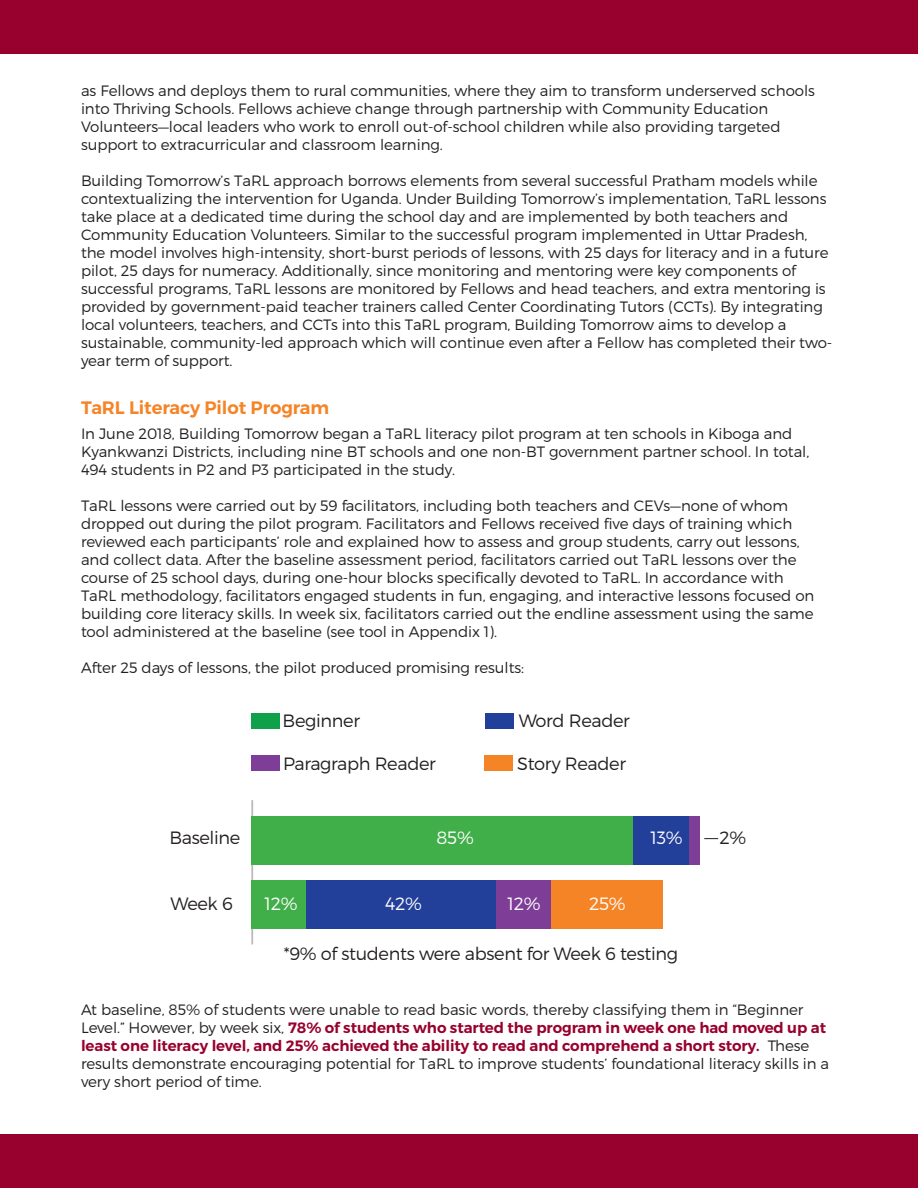
<style>
.page{position:relative;width:918px;height:1188px;background:#fff}
.page>*{position:absolute;margin:0;border:0;box-sizing:border-box;transform-origin:0 0}
.t1{font:600 18px "Montserrat";letter-spacing:-.005em;color:#f58427}
.t2{font:300 17.85px "Montserrat";letter-spacing:-.02em;color:#231f20}
.t3{font:300 17.85px "Montserrat";letter-spacing:-.02em;color:#fff}
.t4{font:300 15px/18px "Montserrat";letter-spacing:-.005em;color:#231f20}
.s1{font-weight:600;color:#98012d}
</style>
<div class="page">
<div style="left:0;top:0;width:918px;height:54px;background:#98012d"></div>
<div style="left:0;top:1134px;width:918px;height:54px;background:#98012d"></div>
<hr style="left:251px;top:800px;width:2px;height:144px;background:#bababa">
<div style="left:251px;top:880px;width:55px;height:48px;background:#40ae49"></div>
<div style="left:251px;top:816px;width:382px;height:48px;background:#40ae49"></div>
<div style="left:633px;top:816px;width:57px;height:48px;background:#223f99"></div>
<div style="left:690px;top:816px;width:10px;height:48px;background:#7e3e98"></div>
<div style="left:306px;top:880px;width:190px;height:48px;background:#223f99"></div>
<div style="left:551px;top:880px;width:112px;height:48px;background:#f58427"></div>
<div style="left:251px;top:713px;width:29px;height:15px;background:#0fa14a"></div>
<div style="left:485px;top:714px;width:28px;height:15px;background:#223f99"></div>
<div style="left:485px;top:755px;width:28px;height:15px;background:#f58427"></div>
<div style="left:251px;top:755px;width:29px;height:16px;background:#7e3e98"></div>
<svg style="left:704px;top:838px;width:14px;height:1px"></svg>
<div style="left:496px;top:880px;width:55px;height:48px;background:#7e3e98"></div>
<p class="t4" style="left:81px;top:81px;width:736px">as Fellows and deploys them to rural communities, where they aim to transform underserved schools into Thriving Schools. Fellows achieve change through partnership with Community Education Volunteers—local leaders who work to enroll out-of-school children while also providing targeted support to extracurricular and classroom learning.</p>
<p class="t4" style="left:81px;top:171px;width:753px">Building Tomorrow’s TaRL approach borrows elements from several successful Pratham models while contextualizing the intervention for Uganda. Under Building Tomorrow’s implementation, TaRL lessons take place at a dedicated time during the school day and are implemented by both teachers and Community Education Volunteers. Similar to the successful program implemented in Uttar Pradesh, the model involves high-intensity, short-burst periods of lessons, with 25 days for literacy and in a future pilot, 25 days for numeracy. Additionally, since monitoring and mentoring were key components of successful programs, TaRL lessons are monitored by Fellows and head teachers, and extra mentoring is provided by government-paid teacher trainers called Center Coordinating Tutors (CCTs). By integrating local volunteers, teachers, and CCTs into this TaRL program, Building Tomorrow aims to develop a sustainable, community-led approach which will continue even after a Fellow has completed their two&shy;year term of support.</p>
<p class="t1" style="left:81px;top:397px;width:250px">TaRL Literacy Pilot Program</p>
<p class="t4" style="left:81px;top:424px;width:730px">In June 2018, Building Tomorrow began a TaRL literacy pilot program at ten schools in Kiboga and<br>Kyankwanzi Districts, including nine BT schools and one non-BT government partner school. In total,<br>494 students in P2 and P3 participated in the study.</p>
<p class="t4" style="left:81px;top:496px;width:735px">TaRL lessons were carried out by 59 facilitators, including both teachers and CEVs—none of whom dropped out during the pilot program. Facilitators and Fellows received five days of training which reviewed each participants’ role and explained how to assess and group students, carry out lessons, and collect data. After the baseline assessment period, facilitators carried out TaRL lessons over the course of 25 school days, during one-hour blocks specifically devoted to TaRL. In accordance with TaRL methodology, facilitators engaged students in fun, engaging, and interactive lessons focused on building core literacy skills. In week six, facilitators carried out the endline assessment using the same tool administered at the baseline (see tool in Appendix 1).</p>
<p class="t4" style="left:81px;top:658px;width:445px">After 25 days of lessons, the pilot produced promising results:</p>
<p class="t2" style="left:283px;top:710px;width:79px">Beginner</p>
<p class="t2" style="left:519px;top:710px;width:113px">Word Reader</p>
<p class="t2" style="left:169px;top:827px;width:73px">Baseline</p>
<p class="t2" style="left:170px;top:893px;width:64px">Week 6</p>
<p class="t2" style="left:283px;top:752px;width:154px">Paragraph Reader</p>
<p class="t2" style="left:517px;top:752px;width:110px">Story Reader</p>
<p class="t3" style="left:437px;top:827px;width:39px">85%</p>
<p class="t3" style="left:650px;top:827px;width:34px">13%</p>
<p class="t2" style="left:720px;top:827px;width:28px">2%</p>
<p class="t3" style="left:265px;top:892px;width:35px">12%</p>
<p class="t3" style="left:385px;top:892px;width:38px">42%</p>
<p class="t3" style="left:589px;top:892px;width:38px">25%</p>
<p class="t2" style="left:284px;top:943px;width:396px">*9% of students were absent for Week 6 testing</p>
<p class="t3" style="left:508px;top:892px;width:35px">12%</p>
<p class="t4" style="left:81px;top:1000px;width:750px">At baseline, 85% of students were unable to read basic words, thereby classifying them in “Beginner Level.” However, by week six, <span class="s1">78% of students who started the program in week one had moved up at least one literacy level, and 25% achieved the ability to read and comprehend a short story.</span> These results demonstrate encouraging potential for TaRL to improve students’ foundational literacy skills in a very short period of time.</p>
</div>
